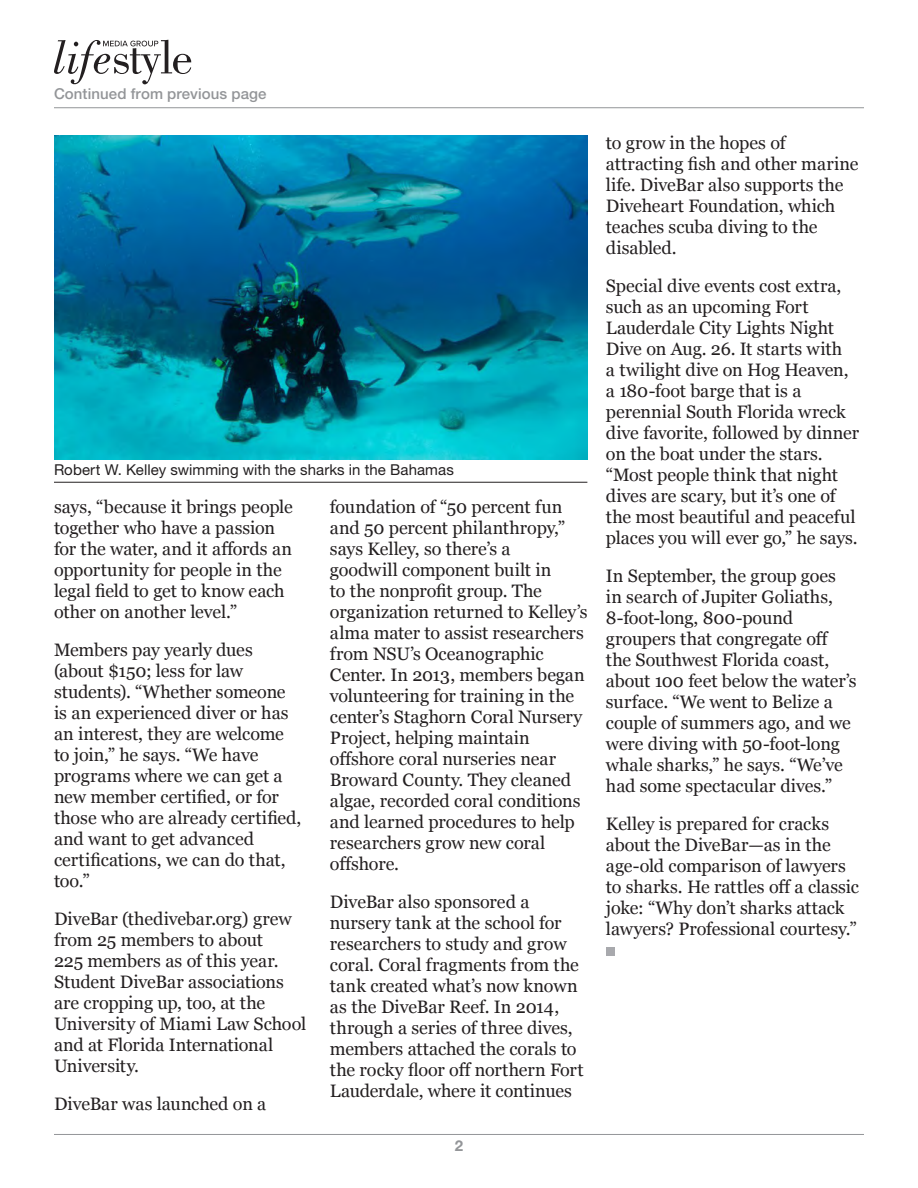
<style>
.page{position:relative;width:918px;height:1188px;background:#fff}
.page>*{position:absolute;margin:0;border:0;box-sizing:border-box;transform-origin:0 0}
.t1{font:18px/21px "Georgia";letter-spacing:-.005em;color:#231f20}
.t2{font:15px "Helvetica Neue LT Std";letter-spacing:.005em;color:#231f20}
.t3{font:500 15px "Helvetica Neue LT Std";letter-spacing:.005em;color:#939598}
.t4{font:700 15px "Helvetica Neue LT Std";color:#939598}
</style>
<div class="page">
<hr style="left:54px;top:1134px;width:810px;height:1px;background:#939598">
<hr style="left:54px;top:107px;width:810px;height:1px;background:#939598">
<div style="left:606px;top:947px;width:8px;height:8px;background:#a8a9ad"></div>
<img style="left:54px;top:135px;width:533px;height:325px">
<hr style="left:54px;top:482px;width:533px;height:1px;background:#231f20">
<svg style="left:54px;top:40px;width:137px;height:44px"></svg>
<p class="t3" style="left:54px;top:85px;width:214px">Continued from previous page</p>
<p class="t2" style="left:54px;top:461px;width:401px">Robert W. Kelley swimming with the sharks in the Bahamas</p>
<p class="t1" style="left:54px;top:496px;width:240px">says, “because it brings people together who have a passion for the water, and it affords an opportunity for people in the legal field to get to know each other on another level.”</p>
<p class="t1" style="left:54px;top:639px;width:249px">Members pay yearly dues (about $150; less for law students). “Whether someone is an experienced diver or has an interest, they are welcome to join,” he says. “We have programs where we can get a new member certified, or for those who are already certified, and want to get advanced certifications, we can do that, too.”</p>
<p class="t1" style="left:54px;top:908px;width:254px">DiveBar (thedivebar.org) grew from 25 members to about<br>225 members as of this year.<br>Student DiveBar associations are cropping up, too, at the<br>University of Miami Law School and at Florida International<br>University.</p>
<p class="t1" style="left:54px;top:1092px;width:214px">DiveBar was launched on a</p>
<p class="t1" style="left:330px;top:496px;width:259px">foundation of “50 percent fun and 50 percent philanthropy,” says Kelley, so there’s a<br>goodwill component built in<br>to the nonprofit group. The organization returned to Kelley’s alma mater to assist researchers from NSU’s Oceanographic<br>Center. In 2013, members began volunteering for training in the center’s Staghorn Coral Nursery<br>Project, helping maintain offshore coral nurseries near<br>Broward County. They cleaned algae, recorded coral conditions and learned procedures to help researchers grow new coral offshore.</p>
<p class="t1" style="left:330px;top:891px;width:255px">DiveBar also sponsored a nursery tank at the school for researchers to study and grow coral. Coral fragments from the tank created what’s now known as the DiveBar Reef. In 2014, through a series of three dives, members attached the corals to the rocky floor off northern Fort<br>Lauderdale, where it continues</p>
<p class="t4" style="left:455px;top:1136px;width:10px">2</p>
<p class="t1" style="left:606px;top:131px;width:254px">to grow in the hopes of attracting fish and other marine life. DiveBar also supports the<br>Diveheart Foundation, which teaches scuba diving to the disabled.</p>
<p class="t1" style="left:606px;top:274px;width:255px">Special dive events cost extra, such as an upcoming Fort<br>Lauderdale City Lights Night<br>Dive on Aug. 26. It starts with<br>a twilight dive on Hog Heaven, a 180-foot barge that is a perennial South Florida wreck dive favorite, followed by dinner on the boat under the stars. “Most people think that night dives are scary, but it’s one of the most beautiful and peaceful places you will ever go,” he says.</p>
<p class="t1" style="left:606px;top:564px;width:252px">In September, the group goes<br>in search of Jupiter Goliaths,<br>8-foot-long, 800-pound groupers that congregate off the Southwest Florida coast, about 100 feet below the water’s surface. “We went to Belize a couple of summers ago, and we were diving with 50-foot-long whale sharks,” he says. “We’ve had some spectacular dives.”</p>
<p class="t1" style="left:606px;top:812px;width:255px">Kelley is prepared for cracks about the DiveBar—as in the age-old comparison of lawyers to sharks. He rattles off a classic joke: “Why don’t sharks attack lawyers? Professional courtesy.”</p>
</div>
